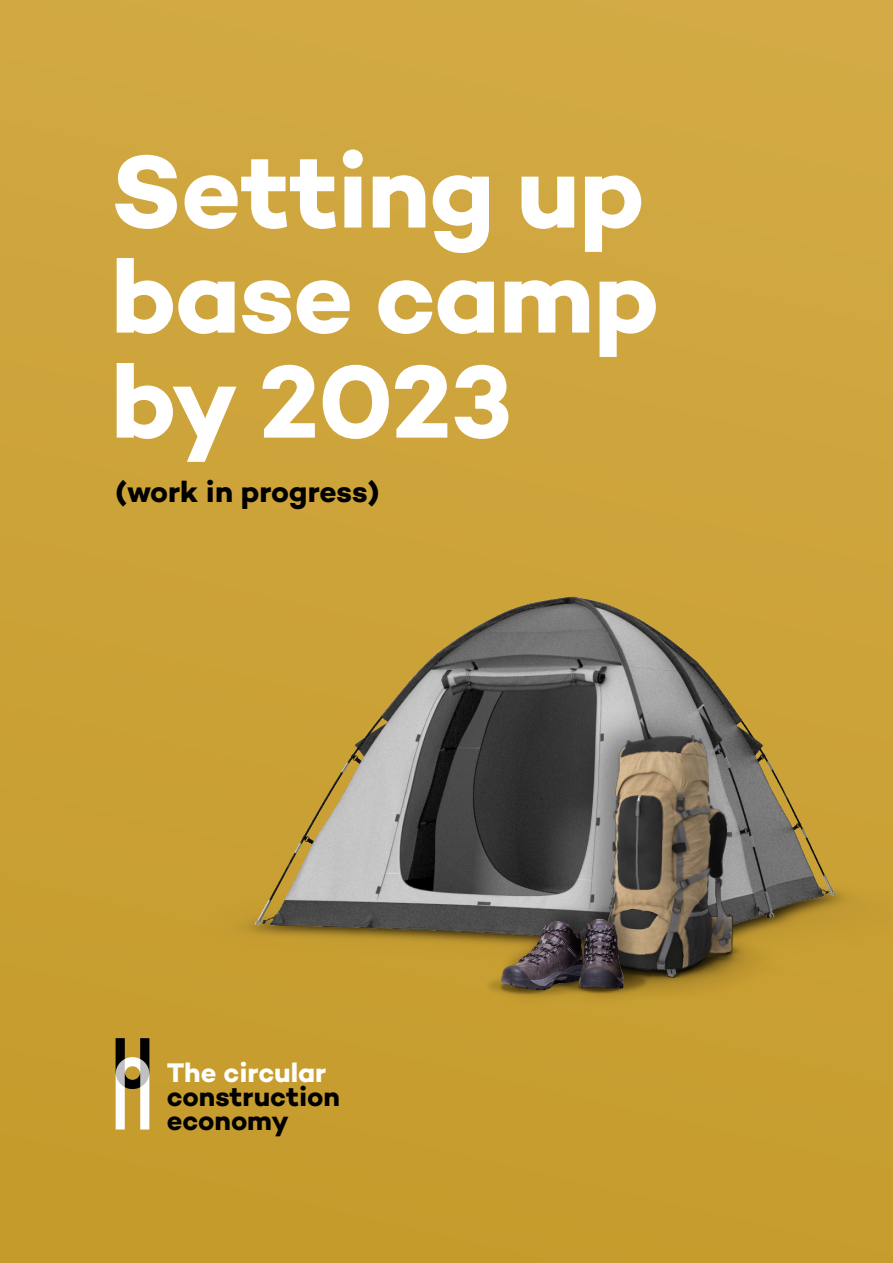
<style>
.page{position:relative;width:893px;height:1263px;background:#cfa63f}
.page>*{position:absolute;margin:0;border:0;box-sizing:border-box;transform-origin:0 0}
.t1{font:700 105px/105px "Campton";letter-spacing:-.01em;color:#fff}
.t2{font:700 30px "Campton";letter-spacing:-.01em;color:#000}
.t3{font:700 27.45px/24px "Campton";color:#000}
.t4{font:700 27.45px "Campton";letter-spacing:-.005em;color:#fff}
</style>
<div class="page">
<img style="left:10px;top:557px;width:883px;height:706px">
<img style="left:505px;top:690px;width:331px;height:318px">
<div style="left:518px;top:702px;width:262px;height:310px;background:#000;opacity:.4"></div>
<div style="left:495px;top:945px;width:150px;height:66px;background:#c89e31"></div>
<div style="left:554px;top:967px;width:96px;height:28px;background:#000;opacity:.75"></div>
<div style="left:499px;top:898px;width:149px;height:99px;background:#000;opacity:.4"></div>
<img style="left:475px;top:892px;width:167px;height:111px">
<p class="t1" style="left:111px;top:138px;width:550px">Setting up base camp by 2023</p>
<p class="t2" style="left:116px;top:472px;width:265px">(work in progress)</p>
<p class="t4" style="left:167px;top:1055px;width:161px">The circular</p>
<p class="t3" style="left:167px;top:1084px;width:175px">construction economy</p>
</div>
